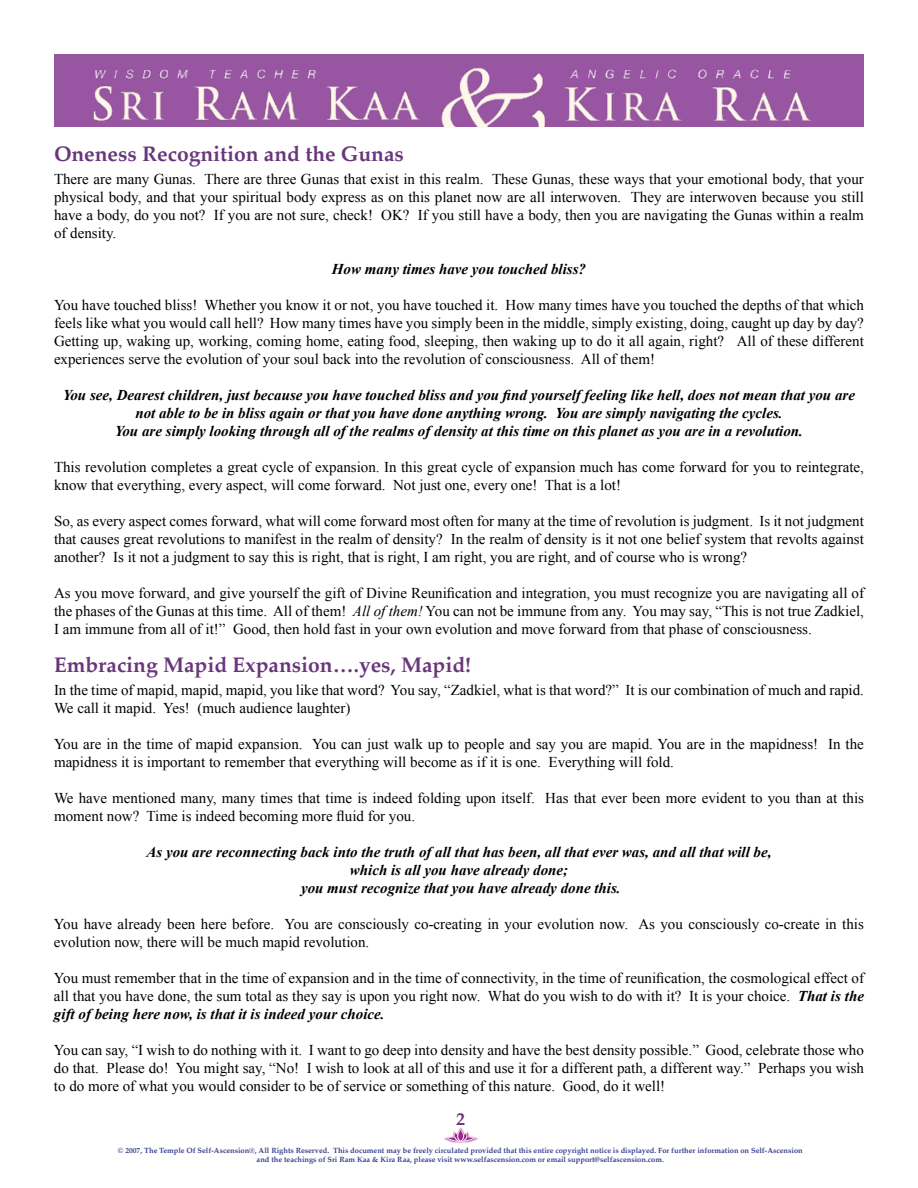
<style>
.page{position:relative;width:918px;height:1188px;background:#fff}
.page>*{position:absolute;margin:0;border:0;box-sizing:border-box;transform-origin:0 0}
.t1{font:700 21px "Palatino";color:#6a367b}
.t2{font:700 18px "Palatino";color:#6a367b}
.t3{font:15px/18px "Times New Roman";color:#000;text-align:justify}
.t4{font:italic 700 15px/18px "Times New Roman";color:#000;text-align:center}
.t5{font:700 7.5px/9px "Palatino";color:#37408e;text-align:center}
.s1{font-style:italic}
.s2{font-weight:700;font-style:italic}
</style>
<div class="page">
<div style="left:54px;top:54px;width:810px;height:10px;background:#9855a2"></div>
<img style="left:54px;top:64px;width:810px;height:63px">
<img style="left:445px;top:1127px;width:34px;height:17px">
<svg style="left:446px;top:1129px;width:30px;height:13px"></svg>
<h1 class="t1" style="left:54px;top:146px;width:351px">Oneness Recognition and the Gunas</h1>
<p class="t3" style="left:54px;top:171px;width:811px">There are many Gunas. There are three Gunas that exist in this realm. These Gunas, these ways that your emotional body, that your physical body, and that your spiritual body express as on this planet now are all interwoven. They are interwoven because you still have a body, do you not? If you are not sure, check! OK? If you still have a body, then you are navigating the Gunas within a realm of density.</p>
<p class="t4" style="left:332px;top:260px;width:256px">How many times have you touched bliss?</p>
<p class="t3" style="left:54px;top:297px;width:812px">You have touched bliss! Whether you know it or not, you have touched it. How many times have you touched the depths of that which feels like what you would call hell? How many times have you simply been in the middle, simply existing, doing, caught up day by day?<br>Getting up, waking up, working, coming home, eating food, sleeping, then waking up to do it all again, right? All of these different experiences serve the evolution of your soul back into the revolution of consciousness. All of them!</p>
<p class="t4" style="left:63px;top:386px;width:794px">You see, Dearest children, just because you have touched bliss and you find yourself feeling like hell, does not mean that you are not able to be in bliss again or that you have done anything wrong. You are simply navigating the cycles.<br>You are simply looking through all of the realms of density at this time on this planet as you are in a revolution.</p>
<p class="t3" style="left:54px;top:459px;width:812px">This revolution completes a great cycle of expansion. In this great cycle of expansion much has come forward for you to reintegrate, know that everything, every aspect, will come forward. Not just one, every one! That is a lot!</p>
<p class="t3" style="left:54px;top:513px;width:811px">So, as every aspect comes forward, what will come forward most often for many at the time of revolution is judgment. Is it not judgment that causes great revolutions to manifest in the realm of density? In the realm of density is it not one belief system that revolts against another? Is it not a judgment to say this is right, that is right, I am right, you are right, and of course who is wrong?</p>
<p class="t3" style="left:54px;top:584px;width:812px">As you move forward, and give yourself the gift of Divine Reunification and integration, you must recognize you are navigating all of the phases of the Gunas at this time. All of them! <span class="s1">All of them!</span> You can not be immune from any. You may say, “This is not true Zadkiel, I am immune from all of it!” Good, then hold fast in your own evolution and move forward from that phase of consciousness.</p>
<h1 class="t1" style="left:54px;top:657px;width:419px">Embracing Mapid Expansion….yes, Mapid!</h1>
<p class="t3" style="left:54px;top:682px;width:812px">In the time of mapid, mapid, mapid, you like that word? You say, “Zadkiel, what is that word?” It is our combination of much and rapid.<br>We call it mapid. Yes! (much audience laughter)</p>
<p class="t3" style="left:54px;top:736px;width:811px">You are in the time of mapid expansion. You can just walk up to people and say you are mapid. You are in the mapidness! In the mapidness it is important to remember that everything will become as if it is one. Everything will fold.</p>
<p class="t3" style="left:54px;top:790px;width:812px">We have mentioned many, many times that time is indeed folding upon itself. Has that ever been more evident to you than at this moment now? Time is indeed becoming more fluid for you.</p>
<p class="t4" style="left:146px;top:843px;width:627px">As you are reconnecting back into the truth of all that has been, all that ever was, and all that will be, which is all you have already done;<br>you must recognize that you have already done this.</p>
<p class="t3" style="left:54px;top:916px;width:811px">You have already been here before. You are consciously co-creating in your evolution now. As you consciously co-create in this evolution now, there will be much mapid revolution.</p>
<p class="t3" style="left:54px;top:969px;width:812px">You must remember that in the time of expansion and in the time of connectivity, in the time of reunification, the cosmological effect of all that you have done, the sum total as they say is upon you right now. What do you wish to do with it? It is your choice. <span class="s2">That is the gift of being here now, is that it is indeed your choice.</span></p>
<p class="t3" style="left:54px;top:1042px;width:812px">You can say, “I wish to do nothing with it. I want to go deep into density and have the best density possible.” Good, celebrate those who do that. Please do! You might say, “No! I wish to look at all of this and use it for a different path, a different way.” Perhaps you wish to do more of what you would consider to be of service or something of this nature. Good, do it well!</p>
<p class="t2" style="left:456px;top:1112px;width:10px">2</p>
<p class="t5" style="left:118px;top:1147px;width:686px">© 2007, The Temple Of Self-Ascension®, All Rights Reserved. This document may be freely circulated provided that this entire copyright notice is displayed. For further information on Self-Ascension and the teachings of Sri Ram Kaa &amp; Kira Raa, please visit www.selfascension.com or email support@selfascension.com.</p>
</div>
